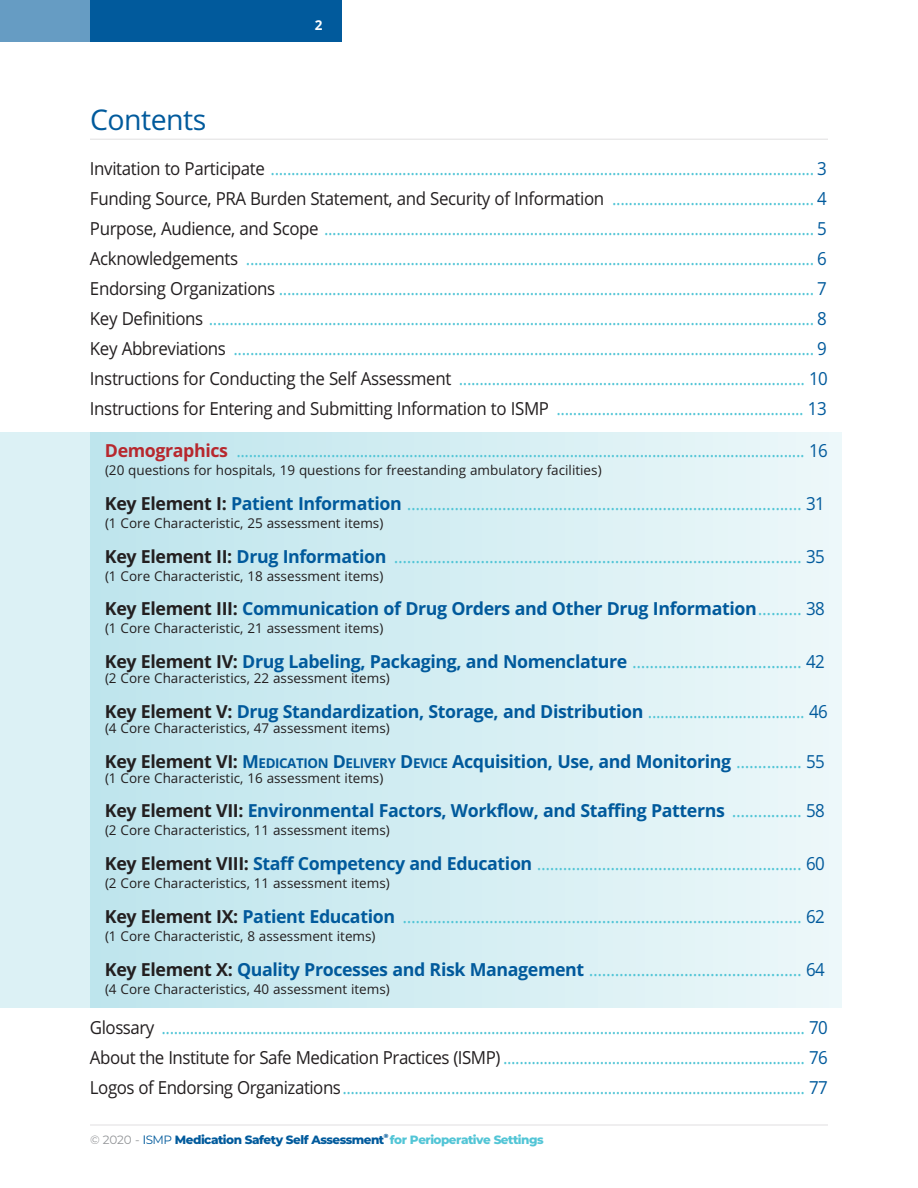
<style>
.page{position:relative;width:918px;height:1188px;background:#fff}
.page>*{position:absolute;margin:0;border:0;box-sizing:border-box;transform-origin:0 0}
.t1{font:28.5px "Open Sans";letter-spacing:-.015em;color:#015a9c}
.t2{font:18px/30px "Open Sans";letter-spacing:-.025em;color:#52c5d6;text-align:justify;scale:.94 1}
.t3{font:18px "Open Sans";letter-spacing:-.025em;color:#52c5d6}
.t4{font:700 18px "Open Sans";letter-spacing:-.025em;color:#015a9c}
.t5{font:13.5px "Open Sans";color:#231f20}
.t6{font:700 13.5px "Open Sans";color:#fff}
.t7{font:800 12px "Montserrat";letter-spacing:-.04em;color:#015a9c}
.t8{font:800 12px "Montserrat";letter-spacing:-.04em;color:#52c5d6}
.t9{font:800 6px "Montserrat";color:#015a9c}
.s1{color:#231f20}
.s2{color:#015a9c}
.s3{font-weight:700;color:#b7282e}
.s4{font-weight:700;color:#231f20}
.s5{font-weight:700;color:#015a9c}
.s6{font-weight:400;color:#52c5d6}
.s7{font-weight:400}
.s8{font-size:13.5px}
.s9{font-weight:400;color:#939598}
.s10{font-family:"Open Sans";font-weight:400}
</style>
<div class="page">
<div style="left:90px;top:432px;width:751px;height:576px;background:linear-gradient(to right,#bde5ec,#edf8f9)"></div>
<div style="left:0;top:432px;width:90px;height:576px;background:#dcf1f5"></div>
<div style="left:0;top:0;width:342px;height:42px;background:#015a9c"></div>
<div style="left:0;top:0;width:90px;height:43px;background:#669cc3"></div>
<hr style="left:90px;top:1125px;width:738px;height:1px;background:#e0dfe0">
<hr style="left:90px;top:139px;width:738px;height:1px;background:#e0dfe0">
<h1 class="t1" style="left:90px;top:103px;width:118px">Contents</h1>
<p class="t6" style="left:315px;top:18px;width:9px">2</p>
<p class="t2" style="left:90px;top:153px;width:787px"><span class="s1">Invitation to Participate</span> .................................................................................................................................... <span class="s2">3<br></span><span class="s1">Funding Source, PRA Burden Statement, and Security of Information</span> ................................................. <span class="s2">4<br></span><span class="s1">Purpose, Audience, and Scope</span> ....................................................................................................................... <span class="s2">5<br></span><span class="s1">Acknowledgements</span> .......................................................................................................................................... <span class="s2">6<br></span><span class="s1">Endorsing Organizations</span> .................................................................................................................................. <span class="s2">7<br></span><span class="s1">Key Definitions</span> ................................................................................................................................................... <span class="s2">8<br></span><span class="s1">Key Abbreviations</span> ............................................................................................................................................. <span class="s2">9<br></span><span class="s1">Instructions for Conducting the Self Assessment</span> .................................................................................... <span class="s2">10<br></span><span class="s1">Instructions for Entering and Submitting Information to ISMP</span> ............................................................ <span class="s2">13</span></p>
<p class="t2" style="left:105px;top:436px;width:771px"><span class="s3">Demographics</span> .......................................................................................................................................... <span class="s2">16</span></p>
<p class="t5" style="left:105px;top:463px;width:498px">(20 questions for hospitals, 19 questions for freestanding ambulatory facilities)</p>
<p class="t3" style="left:105px;top:493px;width:722px"><span class="s4">Key Element I:</span> <span class="s5">Patient Information</span> ........................................................................................... <span class="s2">31</span></p>
<p class="t5" style="left:105px;top:515px;width:280px">(1 Core Characteristic, 25 assessment items)</p>
<p class="t3" style="left:105px;top:546px;width:722px"><span class="s4">Key Element II:</span> <span class="s5">Drug Information</span> .............................................................................................. <span class="s2">35</span></p>
<p class="t5" style="left:105px;top:568px;width:280px">(1 Core Characteristic, 18 assessment items)</p>
<p class="t4" style="left:105px;top:599px;width:722px"><span class="s1">Key Element III:</span> Communication of Drug Orders and Other Drug Information<span class="s6">..........</span> <span class="s7">38</span></p>
<p class="t5" style="left:105px;top:621px;width:280px">(1 Core Characteristic, 21 assessment items)</p>
<p class="t3" style="left:105px;top:651px;width:722px"><span class="s4">Key Element IV:</span> <span class="s5">Drug Labeling, Packaging, and Nomenclature</span> ....................................... <span class="s2">42</span></p>
<p class="t5" style="left:105px;top:671px;width:286px">(2 Core Characteristics, 22 assessment items)</p>
<p class="t4" style="left:105px;top:701px;width:724px"><span class="s1">Key Element V:</span> Drug Standardization, Storage, and Distribution <span class="s6">......................................</span> <span class="s7">46</span></p>
<p class="t5" style="left:105px;top:720px;width:286px">(4 Core Characteristics, 47 assessment items)</p>
<p class="t4" style="left:105px;top:751px;width:722px"><span class="s1">Key Element VI:</span> M<span class="s8">EDICatION</span> D<span class="s8">ELIVEry</span> D<span class="s8">EVICE</span> acquisition, Use, and Monitoring <span class="s6">...............</span> <span class="s7">55</span></p>
<p class="t5" style="left:105px;top:770px;width:280px">(1 Core Characteristic, 16 assessment items)</p>
<p class="t4" style="left:105px;top:801px;width:722px"><span class="s1">Key Element VII:</span> Environmental Factors, Workflow, and Staffing Patterns <span class="s6">................</span> <span class="s7">58</span></p>
<p class="t5" style="left:105px;top:823px;width:286px">(2 Core Characteristics, 11 assessment items)</p>
<p class="t3" style="left:105px;top:853px;width:722px"><span class="s4">Key Element VIII:</span> <span class="s5">Staff Competency and Education</span> ............................................................. <span class="s2">60</span></p>
<p class="t5" style="left:105px;top:875px;width:286px">(2 Core Characteristics, 11 assessment items)</p>
<p class="t3" style="left:105px;top:906px;width:722px"><span class="s4">Key Element IX:</span> <span class="s5">Patient Education</span> ............................................................................................ <span class="s2">62</span></p>
<p class="t5" style="left:105px;top:928px;width:272px">(1 Core Characteristic, 8 assessment items)</p>
<p class="t3" style="left:105px;top:959px;width:722px"><span class="s4">Key Element X:</span> <span class="s5">Quality Processes and risk Management</span> ................................................. <span class="s2">64</span></p>
<p class="t5" style="left:105px;top:981px;width:286px">(4 Core Characteristics, 40 assessment items)</p>
<p class="t2" style="left:90px;top:1013px;width:787px"><span class="s1">Glossary</span> ................................................................................................................................................................ <span class="s2">70<br></span><span class="s1">About the Institute for Safe Medication Practices (ISMP)</span> ........................................................................... <span class="s2">76<br></span><span class="s1">Logos of Endorsing Organizations</span>................................................................................................................... <span class="s2">77</span></p>
<p class="t7" style="left:90px;top:1131px;width:296px"><span class="s9">© 2020 -</span> <span class="s10">I</span><span class="s7">SMP</span> Medication Safety Self Assessment</p>
<p class="t9" style="left:384px;top:1131px;width:6px">®</p>
<p class="t8" style="left:390px;top:1131px;width:155px">for Perioperative Settings</p>
</div>
